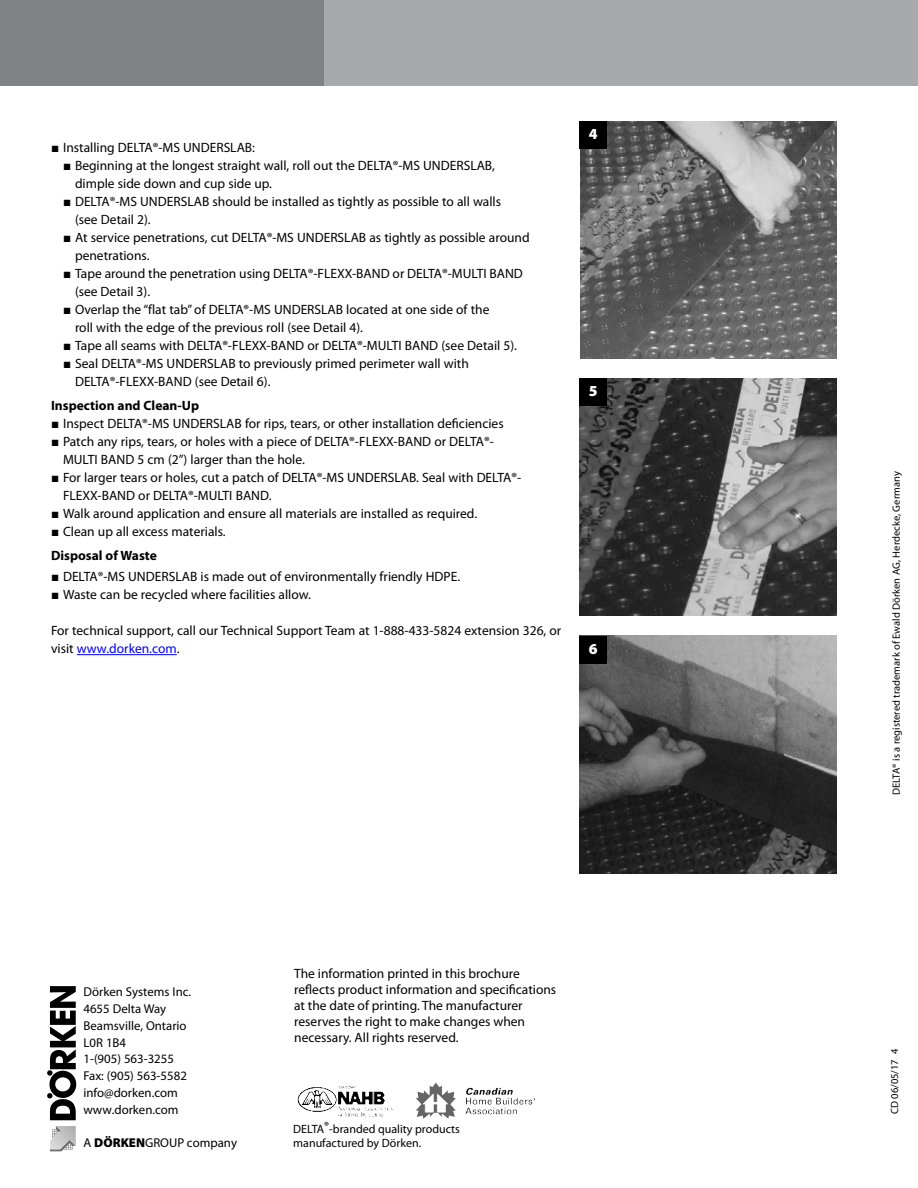
<style>
.page{position:relative;width:918px;height:1188px;background:#fff}
.page>*{position:absolute;margin:0;border:0;box-sizing:border-box;transform-origin:0 0}
.t1{font:900 15.3px "Myriad Pro Doerken";color:#fff}
.t2{font:13.5px/18px "Myriad Pro Doerken";color:#000}
.t3{font:700 13.5px "Myriad Pro Doerken";color:#000}
.t4{font:12.9px/16.8px "Myriad Pro Doerken";color:#000}
.t5{font:12px/14.4px "Myriad Pro Doerken";color:#000}
.t6{font:10.5px "Myriad Pro Doerken";color:#000}
.s1{font-family:"Bookman Old Style"}
.s2{font-weight:700}
.s3{color:#00f}
.s4{font-weight:900}
</style>
<div class="page">
<img style="left:580px;top:122px;width:257px;height:236px">
<img style="left:579px;top:636px;width:258px;height:237px">
<img style="left:579px;top:378px;width:258px;height:238px">
<div style="left:310px;top:0;width:608px;height:85px;background:#a7a9ac"></div>
<div style="left:0;top:0;width:324px;height:85px;background:#808285"></div>
<hr style="left:77px;top:654px;width:100px;height:1px;background:#00f">
<img style="left:298px;top:1086px;width:58px;height:26px">
<img style="left:416px;top:1082px;width:23px;height:37px">
<div style="left:579px;top:122px;width:28px;height:27px;background:#000"></div>
<div style="left:579px;top:378px;width:28px;height:28px;background:#000"></div>
<div style="left:579px;top:636px;width:28px;height:28px;background:#000"></div>
<svg style="left:47px;top:986px;width:29px;height:134px"></svg>
<svg style="left:50px;top:1126px;width:26px;height:25px"></svg>
<p class="t2" style="left:51px;top:139px;width:206px"><span class="s1">■</span> Installing DELTA®-MS UNDERSLAB:</p>
<p class="t2" style="left:75px;top:157px;width:421px;text-indent:-12px"><span class="s1">■</span> Beginning at the longest straight wall, roll out the DELTA®-MS UNDERSLAB, dimple side down and cup side up.</p>
<p class="t2" style="left:75px;top:193px;width:428px;text-indent:-12px"><span class="s1">■</span> DELTA®-MS UNDERSLAB should be installed as tightly as possible to all walls (see Detail 2).</p>
<p class="t2" style="left:75px;top:229px;width:456px;text-indent:-12px"><span class="s1">■</span> At service penetrations, cut DELTA®-MS UNDERSLAB as tightly as possible around penetrations.</p>
<p class="t2" style="left:75px;top:265px;width:449px;text-indent:-12px"><span class="s1">■</span> Tape around the penetration using DELTA®-FLEXX-BAND or DELTA®-MULTI BAND (see Detail 3).</p>
<p class="t2" style="left:75px;top:301px;width:416px;text-indent:-12px"><span class="s1">■</span> Overlap the “flat tab” of DELTA®-MS UNDERSLAB located at one side of the roll with the edge of the previous roll (see Detail 4).</p>
<p class="t2" style="left:63px;top:337px;width:456px"><span class="s1">■</span> Tape all seams with DELTA®-FLEXX-BAND or DELTA®-MULTI BAND (see Detail 5).</p>
<p class="t2" style="left:75px;top:355px;width:395px;text-indent:-12px"><span class="s1">■</span> Seal DELTA®-MS UNDERSLAB to previously primed perimeter wall with<br>DELTA®-FLEXX-BAND (see Detail 6).</p>
<p class="t3" style="left:51px;top:397px;width:150px">Inspection and Clean-Up</p>
<p class="t2" style="left:51px;top:415px;width:454px"><span class="s1">■</span> Inspect DELTA®-MS UNDERSLAB for rips, tears, or other installation deficiencies</p>
<p class="t2" style="left:63px;top:433px;width:432px;text-indent:-12px"><span class="s1">■</span> Patch any rips, tears, or holes with a piece of DELTA®-FLEXX-BAND or DELTA®-<br>MULTI BAND 5 cm (2”) larger than the hole.</p>
<p class="t2" style="left:63px;top:469px;width:460px;text-indent:-12px"><span class="s1">■</span> For larger tears or holes, cut a patch of DELTA®-MS UNDERSLAB. Seal with DELTA®-<br>FLEXX-BAND or DELTA®-MULTI BAND.</p>
<p class="t2" style="left:51px;top:504px;width:428px"><span class="s1">■</span> Walk around application and ensure all materials are installed as required.</p>
<p class="t2" style="left:51px;top:519px;width:176px;line-height:24px"><span class="s1">■</span> Clean up all excess materials.<br><span class="s2">Disposal of Waste</span></p>
<p class="t2" style="left:51px;top:567px;width:411px"><span class="s1">■</span> DELTA®-MS UNDERSLAB is made out of environmentally friendly HDPE.</p>
<p class="t2" style="left:51px;top:585px;width:261px"><span class="s1">■</span> Waste can be recycled where facilities allow.</p>
<p class="t2" style="left:51px;top:621px;width:512px">For technical support, call our Technical Support Team at 1-888-433-5824 extension 326, or visit <span class="s3">www.dorken.com</span>.</p>
<p class="t1" style="left:589px;top:124px;width:10px">4</p>
<p class="t1" style="left:589px;top:381px;width:10px">5</p>
<p class="t1" style="left:589px;top:638px;width:10px">6</p>
<p class="t4" style="left:83px;top:984px;width:109px">Dörken Systems Inc.<br>4655 Delta Way<br>Beamsville, Ontario<br>L0R 1B4<br>1-(905) 563-3255<br>Fax: (905) 563-5582 info@dorken.com www.dorken.com</p>
<p class="t4" style="left:83px;top:1134px;width:155px">A <span class="s4">DÖRKEN</span>GROUP company</p>
<p class="t2" style="left:294px;top:965px;width:264px;line-height:16.2px">The information printed in this brochure reflects product information and specifications at the date of printing. The manufacturer reserves the right to make changes when necessary. All rights reserved.</p>
<p class="t5" style="left:293px;top:1121px;width:168px">DELTA®-branded quality products manufactured by Dörken.</p>
<p class="t6" style="left:890px;top:795px;width:325px;rotate:-90deg">DELTA® is a registered trademark of Ewald Dörken AG, Herdecke, Germany</p>
<p class="t6" style="left:888px;top:1114px;width:67px;rotate:-90deg">CD 06/05/17 4</p>
</div>
